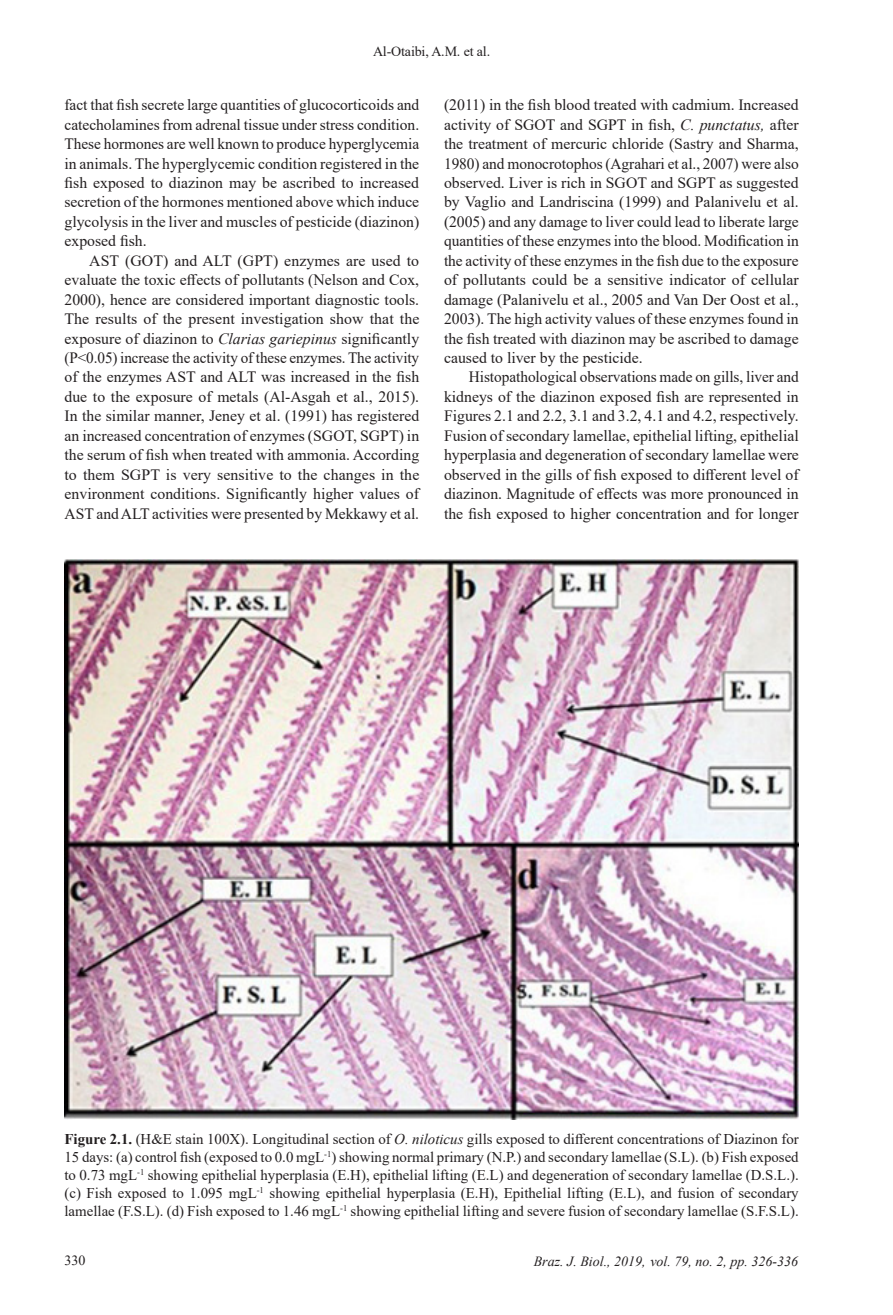
<style>
.page{position:relative;width:893px;height:1315px;background:#fff}
.page>*{position:absolute;margin:0;border:0;box-sizing:border-box;transform-origin:0 0}
.Paragraph{font:15.75px/19.4px "Times New Roman";color:#231f20;text-align:justify}
.FigureCaption{font:14.88px/17.8px "Times New Roman";color:#231f20;text-align:justify}
.t1{font:italic 14px "Times New Roman";color:#231f20}
.t2{font:14px "Times New Roman";letter-spacing:-.01em;color:#231f20}
.s1{font-style:italic}
.s2{font-weight:700}
</style>
<div class="page">
<img style="left:64px;top:560px;width:735px;height:559px">
<p class="t2" style="left:373px;top:42px;width:119px">Al-Otaibi, A.M. et al.</p>
<p class="Paragraph" style="left:64px;top:95px;width:356px">fact that fish secrete large quantities of glucocorticoids and catecholamines from adrenal tissue under stress condition.<br>These hormones are well known to produce hyperglycemia in animals. The hyperglycemic condition registered in the fish exposed to diazinon may be ascribed to increased secretion of the hormones mentioned above which induce glycolysis in the liver and muscles of pesticide (diazinon) exposed fish.</p>
<p class="Paragraph" style="left:64px;top:250px;width:356px;text-indent:25px">AST (GOT) and ALT (GPT) enzymes are used to evaluate the toxic effects of pollutants (Nelson and Cox, 2000), hence are considered important diagnostic tools.<br>The results of the present investigation show that the exposure of diazinon to <span class="s1">Clarias gariepinus</span> significantly (P&lt;0.05) increase the activity of these enzymes. The activity of the enzymes AST and ALT was increased in the fish due to the exposure of metals (Al-Asgah et al., 2015).<br>In the similar manner, Jeney et al. (1991) has registered an increased concentration of enzymes (SGOT, SGPT) in the serum of fish when treated with ammonia. According to them SGPT is very sensitive to the changes in the environment conditions. Significantly higher values of AST and ALT activities were presented by Mekkawy et al.</p>
<p class="Paragraph" style="left:444px;top:95px;width:356px">(2011) in the fish blood treated with cadmium. Increased activity of SGOT and SGPT in fish, <span class="s1">C. punctatus,</span> after the treatment of mercuric chloride (Sastry and Sharma, 1980) and monocrotophos (Agrahari et al., 2007) were also observed. Liver is rich in SGOT and SGPT as suggested by Vaglio and Landriscina (1999) and Palanivelu et al. (2005) and any damage to liver could lead to liberate large quantities of these enzymes into the blood. Modification in the activity of these enzymes in the fish due to the exposure of pollutants could be a sensitive indicator of cellular damage (Palanivelu et al., 2005 and Van Der Oost et al., 2003). The high activity values of these enzymes found in the fish treated with diazinon may be ascribed to damage caused to liver by the pesticide.</p>
<p class="Paragraph" style="left:444px;top:367px;width:356px;text-indent:25px">Histopathological observations made on gills, liver and kidneys of the diazinon exposed fish are represented in Figures 2.1 and 2.2, 3.1 and 3.2, 4.1 and 4.2, respectively.<br>Fusion of secondary lamellae, epithelial lifting, epithelial hyperplasia and degeneration of secondary lamellae were observed in the gills of fish exposed to different level of diazinon. Magnitude of effects was more pronounced in the fish exposed to higher concentration and for longer</p>
<p class="FigureCaption" style="left:64px;top:1130px;width:736px"><span class="s2">Figure 2.1.</span> (H&amp;E stain 100X). Longitudinal section of <span class="s1">O. niloticus</span> gills exposed to different concentrations of Diazinon for 15 days: (a) control fish (exposed to 0.0 mgL<sup>-1</sup>) showing normal primary (N.P.) and secondary lamellae (S.L). (b) Fish exposed to 0.73 mgL<sup>-1</sup> showing epithelial hyperplasia (E.H), epithelial lifting (E.L) and degeneration of secondary lamellae (D.S.L.). (c) Fish exposed to 1.095 mgL<sup>-1</sup> showing epithelial hyperplasia (E.H), Epithelial lifting (E.L), and fusion of secondary lamellae (F.S.L). (d) Fish exposed to 1.46 mgL<sup>-1</sup> showing epithelial lifting and severe fusion of secondary lamellae (S.F.S.L).</p>
<p class="t1" style="left:534px;top:1251px;width:266px">Braz. J. Biol., 2019, vol. 79, no. 2, pp. 326-336</p>
</div>
